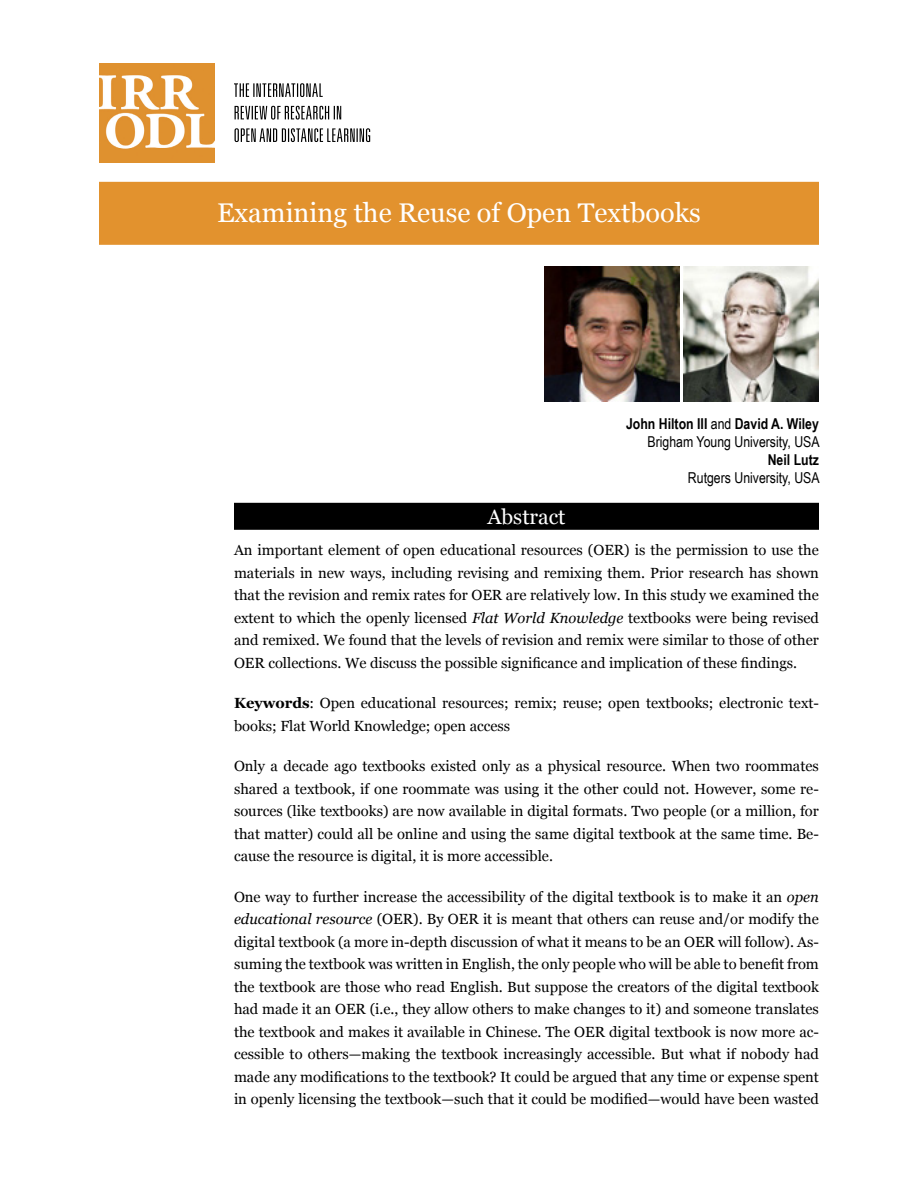
<style>
.page{position:relative;width:918px;height:1188px;background:#fff}
.page>*{position:absolute;margin:0;border:0;box-sizing:border-box;transform-origin:0 0}
.t1{font:27px "Georgia";color:#fff}
.t2{font:21px "Georgia";color:#fff}
.t3{font:15px/18px "Arial Narrow";color:#000;text-align:right}
.t4{font:700 15px "Arial Narrow";color:#000}
.t5{font:14.7px/22.5px "Georgia";color:#000;text-align:justify}
.s1{font-weight:700}
.s2{font-style:italic}
</style>
<div class="page">
<img style="left:99px;top:63px;width:116px;height:99px">
<svg style="left:235px;top:128px;width:135px;height:14px"></svg>
<svg style="left:235px;top:106px;width:106px;height:14px"></svg>
<svg style="left:234px;top:83px;width:89px;height:14px"></svg>
<div style="left:99px;top:182px;width:720px;height:63px;background:#e2922e"></div>
<div style="left:234px;top:503px;width:585px;height:27px;background:#000"></div>
<img style="left:684px;top:266px;width:135px;height:136px">
<img style="left:544px;top:266px;width:135px;height:136px">
<h1 class="t1" style="left:217px;top:198px;width:485px">Examining the Reuse of Open Textbooks</h1>
<p class="t3" style="left:626px;top:415px;width:195px"><span class="s1">John Hilton III</span> and <span class="s1">David A. Wiley<br></span>Brigham Young University, USA</p>
<p class="t4" style="left:768px;top:449px;width:53px">Neil Lutz</p>
<p class="t3" style="left:688px;top:469px;width:133px">Rutgers University, USA</p>
<h2 class="t2" style="left:487px;top:505px;width:80px">Abstract</h2>
<p class="t5" style="left:234px;top:539px;width:586px">An important element of open educational resources (OER) is the permission to use the materials in new ways, including revising and remixing them. Prior research has shown that the revision and remix rates for OER are relatively low. In this study we examined the extent to which the openly licensed <span class="s2">Flat World Knowledge</span> textbooks were being revised and remixed. We found that the levels of revision and remix were similar to those of other OER collections. We discuss the possible significance and implication of these findings.</p>
<p class="t5" style="left:234px;top:692px;width:587px"><span class="s1">Keywords</span>: Open educational resources; remix; reuse; open textbooks; electronic text&shy;books; Flat World Knowledge; open access</p>
<p class="t5" style="left:234px;top:755px;width:586px">Only a decade ago textbooks existed only as a physical resource. When two roommates shared a textbook, if one roommate was using it the other could not. However, some re&shy;sources (like textbooks) are now available in digital formats. Two people (or a million, for that matter) could all be online and using the same digital textbook at the same time. Be&shy;cause the resource is digital, it is more accessible.</p>
<p class="t5" style="left:234px;top:885px;width:587px">One way to further increase the accessibility of the digital textbook is to make it an <span class="s2">open educational resource</span> (OER). By OER it is meant that others can reuse and/or modify the digital textbook (a more in-depth discussion of what it means to be an OER will follow). As&shy;suming the textbook was written in English, the only people who will be able to benefit from the textbook are those who read English. But suppose the creators of the digital textbook had made it an OER (i.e., they allow others to make changes to it) and someone translates the textbook and makes it available in Chinese. The OER digital textbook is now more ac&shy;cessible to others—making the textbook increasingly accessible. But what if nobody had made any modifications to the textbook? It could be argued that any time or expense spent in openly licensing the textbook—such that it could be modified—would have been wasted</p>
</div>
